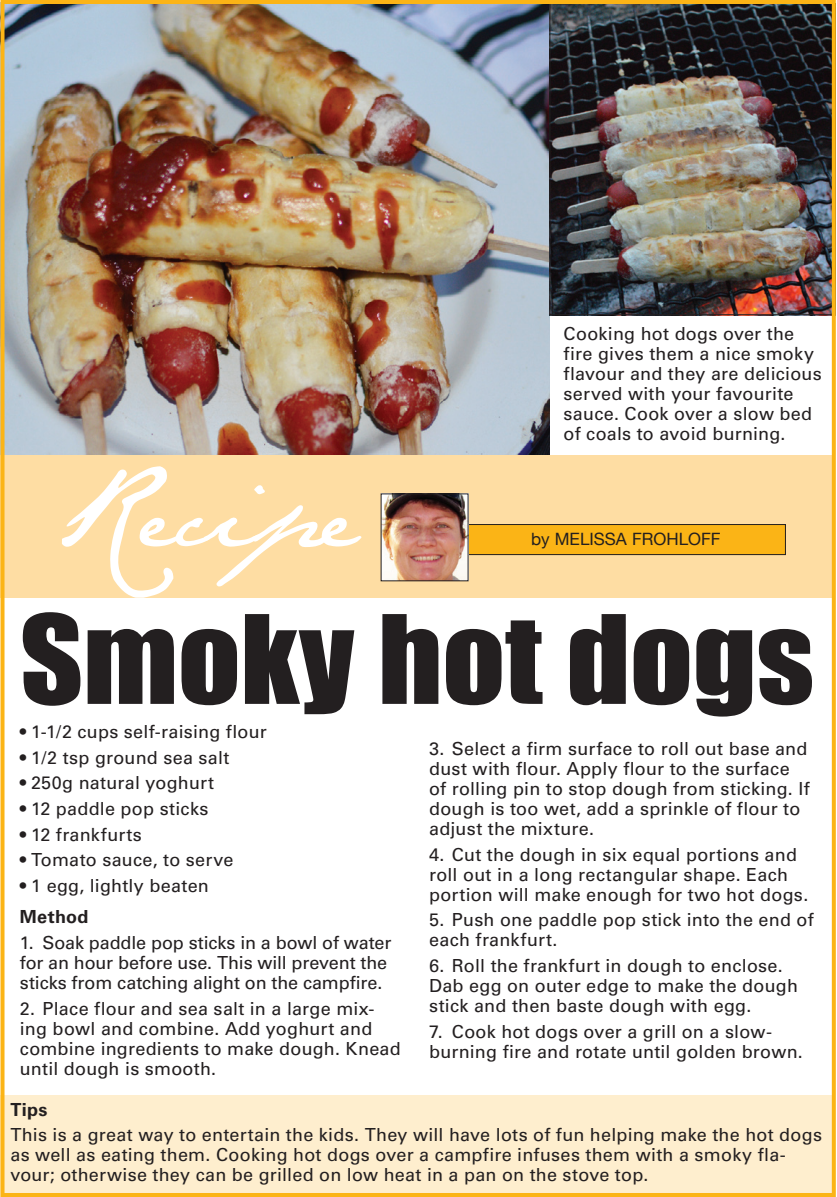
<style>
.page{position:relative;width:837px;height:1197px;background:#fff}
.page>*{position:absolute;margin:0;border:0;box-sizing:border-box;transform-origin:0 0}
.t1{font:113.6px "Impact";color:#231f20;scale:1.08 1}
.t2{font:91.4px "Jane Austen";color:#fff}
.t3{font:18px/20px "Univers";letter-spacing:.01em;color:#231f20}
.t4{font:18px/20px "Univers";letter-spacing:-.01em;color:#231f20}
.t5{font:700 18px "Univers";letter-spacing:.02em;color:#231f20}
.t6{font:17px "Helvetica Neue";color:#231f20}
</style>
<div class="page">
<div style="left:0;top:1095px;width:833px;height:101px;background:#feeece"></div>
<img style="left:0;top:3px;width:549px;height:452px">
<div style="left:1px;top:455px;width:833px;height:143px;background:#fedda3"></div>
<div style="left:466px;top:524px;width:319px;height:30px;background:#fbb416"></div>
<div style="left:465px;top:524px;width:320px;height:31px;border:1px solid #231f20"></div>
<img style="left:382px;top:495px;width:84px;height:84px">
<div style="left:380px;top:493px;width:88px;height:88px;border:1px solid #231f20"></div>
<img style="left:551px;top:5px;width:279px;height:308px">
<div style="left:1px;top:0;width:834px;height:1196px;border:4px solid #fbb416"></div>
<h2 class="t2" style="left:52px;top:461px;width:306px">Recipe</h2>
<p class="t3" style="left:563px;top:323px;width:259px">Cooking hot dogs over the fire gives them a nice smoky flavour and they are delicious served with your favourite sauce. Cook over a slow bed of coals to avoid burning.</p>
<p class="t6" style="left:531px;top:524px;width:191px">by MELISSA FROHLOFF</p>
<h1 class="t1" style="left:20px;top:589px;width:736px">Smoky hot dogs</h1>
<p class="t3" style="left:20px;top:721px;width:248px">• 1-1/2 cups self-raising flour</p>
<p class="t3" style="left:20px;top:747px;width:211px">• 1/2 tsp ground sea salt</p>
<p class="t3" style="left:20px;top:772px;width:195px">• 250g natural yoghurt</p>
<p class="t3" style="left:20px;top:798px;width:190px">• 12 paddle pop sticks</p>
<p class="t3" style="left:20px;top:824px;width:123px">• 12 frankfurts</p>
<p class="t3" style="left:20px;top:849px;width:215px">• Tomato sauce, to serve</p>
<p class="t3" style="left:20px;top:875px;width:190px">• 1 egg, lightly beaten</p>
<p class="t5" style="left:20px;top:906px;width:70px">Method</p>
<p class="t4" style="left:20px;top:932px;width:373px">1. Soak paddle pop sticks in a bowl of water for an hour before use. This will prevent the sticks from catching alight on the campfire.</p>
<p class="t3" style="left:20px;top:998px;width:382px">2. Place flour and sea salt in a large mix&shy;ing bowl and combine. Add yoghurt and combine ingredients to make dough. Knead until dough is smooth.</p>
<p class="t3" style="left:429px;top:738px;width:382px">3. Select a firm surface to roll out base and dust with flour. Apply flour to the surface of rolling pin to stop dough from sticking. If dough is too wet, add a sprinkle of flour to adjust the mixture.</p>
<p class="t3" style="left:429px;top:844px;width:380px">4. Cut the dough in six equal portions and roll out in a long rectangular shape. Each portion will make enough for two hot dogs.</p>
<p class="t3" style="left:429px;top:909px;width:386px">5. Push one paddle pop stick into the end of each frankfurt.</p>
<p class="t3" style="left:429px;top:955px;width:370px">6. Roll the frankfurt in dough to enclose.<br>Dab egg on outer edge to make the dough stick and then baste dough with egg.</p>
<p class="t3" style="left:429px;top:1021px;width:375px">7. Cook hot dogs over a grill on a slow&shy;burning fire and rotate until golden brown.</p>
<p class="t5" style="left:10px;top:1098px;width:39px">Tips</p>
<p class="t3" style="left:10px;top:1124px;width:813px">This is a great way to entertain the kids. They will have lots of fun helping make the hot dogs as well as eating them. Cooking hot dogs over a campfire infuses them with a smoky fla&shy;vour; otherwise they can be grilled on low heat in a pan on the stove top.</p>
</div>
